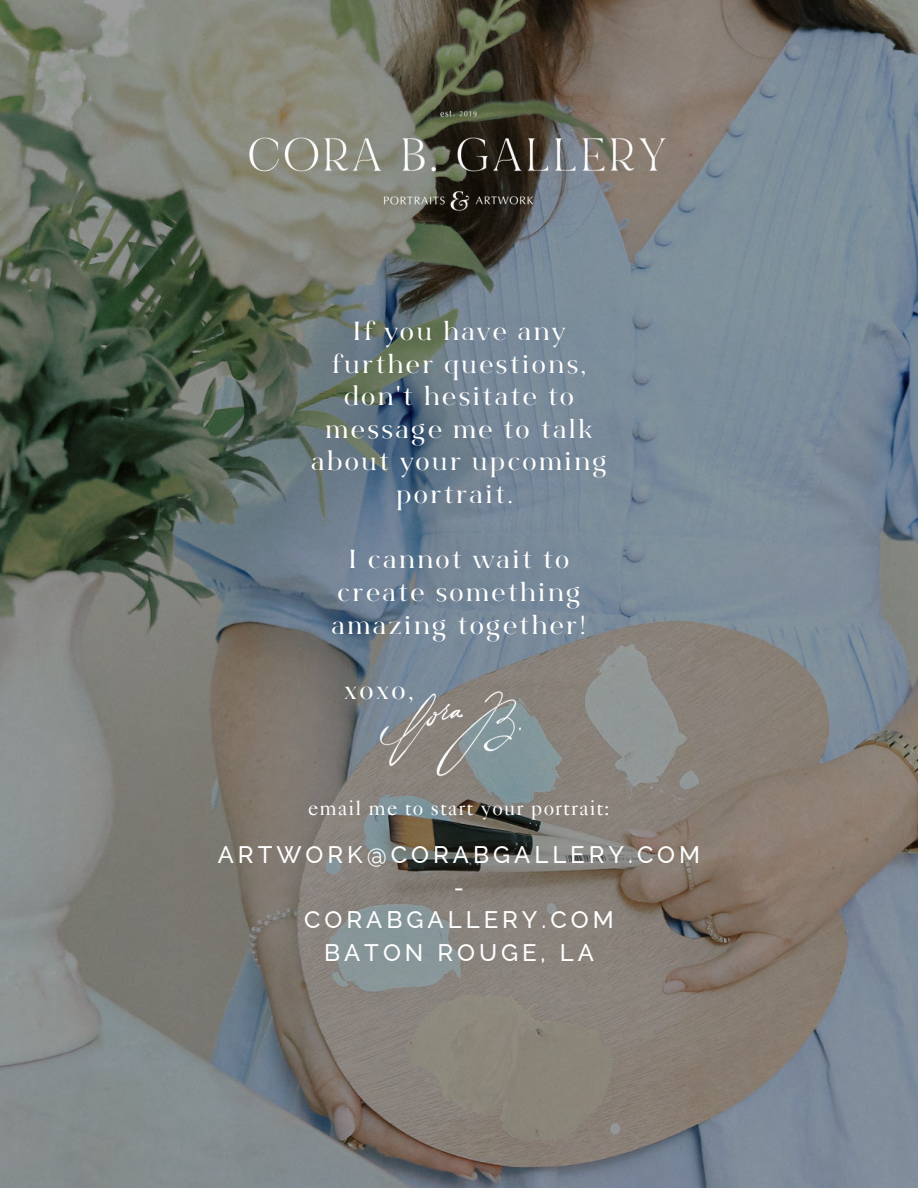
<style>
.page{position:relative;width:918px;height:1188px;background:#fff}
.page>*{position:absolute;margin:0;border:0;box-sizing:border-box;transform-origin:0 0}
.t1{font:700 26.25px/32.5px "Bon Vivant Serif";letter-spacing:.105em;color:#fff;text-align:center}
.t2{font:500 24px "Raleway";letter-spacing:.165em;color:#fff}
.t3{font:21px "Caslon 540 LT Std";letter-spacing:.05em;color:#fff}
</style>
<div class="page">
<img style="left:0;top:0;width:918px;height:1188px">
<img style="left:225px;top:78px;width:468px;height:176px">
<img style="left:368px;top:665px;width:182px;height:127px">
<p class="t1" style="left:311px;top:318px;width:297px">If you have any further questions, don't hesitate to message me to talk about your upcoming portrait.</p>
<p class="t1" style="left:332px;top:546px;width:256px">I cannot wait to create something amazing together!</p>
<p class="t1" style="left:344px;top:676px;width:71px">xoxo,</p>
<p class="t3" style="left:308px;top:800px;width:303px">email me to start your portrait:</p>
<p class="t2" style="left:218px;top:841px;width:484px">ARTWORK@CORABGALLERY.COM</p>
<p class="t2" style="left:454px;top:873px;width:12px">-</p>
<p class="t2" style="left:304px;top:906px;width:311px">CORABGALLERY.COM</p>
<p class="t2" style="left:324px;top:938px;width:271px">BATON ROUGE, LA</p>
</div>
